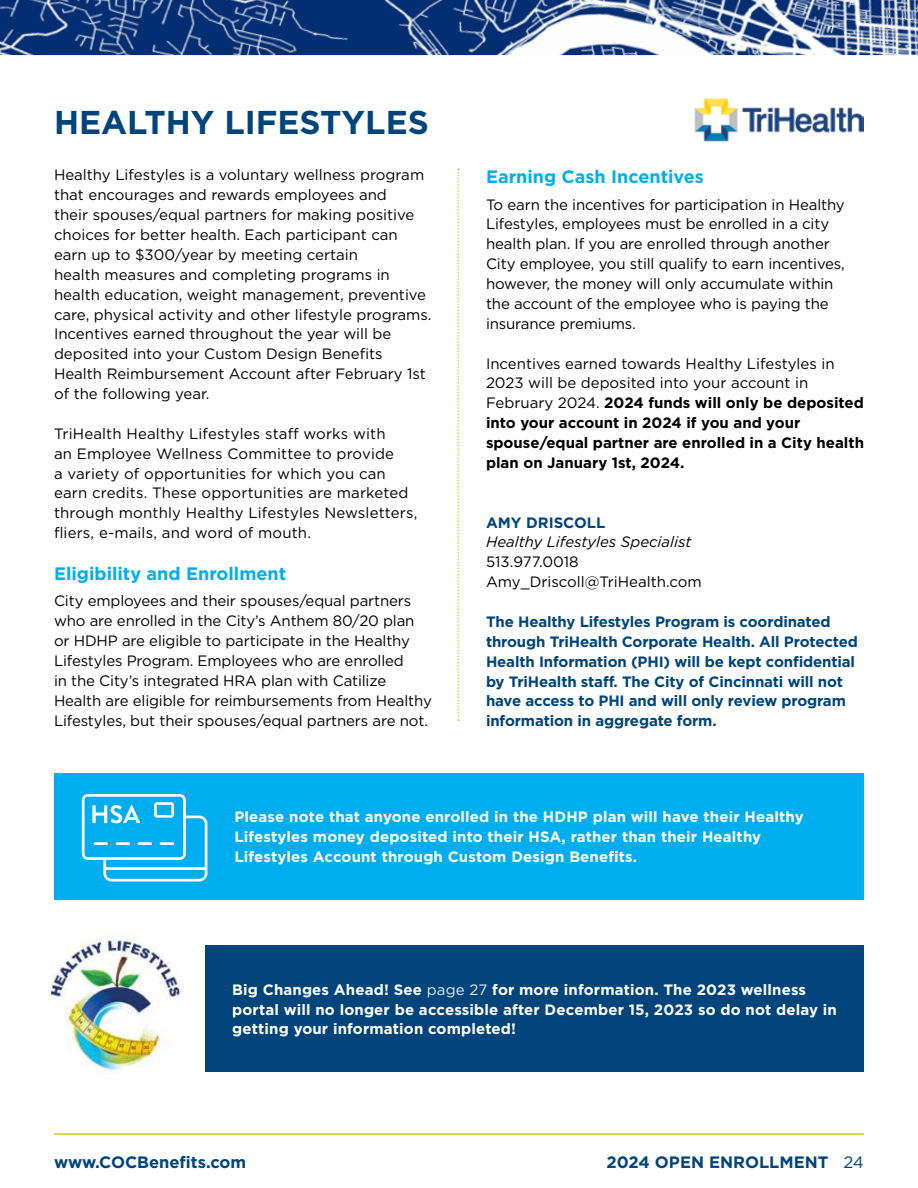
<style>
.page{position:relative;width:918px;height:1188px;background:#fff}
.page>*{position:absolute;margin:0;border:0;box-sizing:border-box;transform-origin:0 0}
.t1{font:700 33px "Gotham";color:#00447c}
.t2{font:700 18px "Gotham";color:#00aeef}
.t3{font:700 16.5px "Gotham";color:#00447c}
.t4{font:15px/19.8px "Gotham";letter-spacing:-.01em;color:#000}
.t5{font:700 15px/19.8px "Gotham";letter-spacing:.01em;color:#fff}
.t6{font:700 15px/20px "Gotham";letter-spacing:-.01em;color:#00447c}
.t7{font:15px/20px "Gotham";letter-spacing:.01em;color:#000}
.t8{font:700 15px/19.8px "Gotham";color:#000}
.t9{font:italic 15px "Gotham";color:#000}
.s1{font-weight:400}
.s2{font-weight:400;color:#ebeef5}
</style>
<div class="page">
<hr style="left:54px;top:1133px;width:810px;height:2px;background:#c2cd23">
<img style="left:0;top:0;width:918px;height:55px">
<svg style="left:458px;top:168px;width:1px;height:553px"></svg>
<div style="left:54px;top:773px;width:810px;height:126px;background:#00aeef"></div>
<img style="left:695px;top:98px;width:169px;height:44px">
<svg style="left:82px;top:794px;width:125px;height:88px"></svg>
<div style="left:205px;top:945px;width:659px;height:127px;background:#00447c"></div>
<img style="left:52px;top:935px;width:129px;height:139px">
<h1 class="t1" style="left:54px;top:101px;width:376px">HEALTHY LIFESTYLES</h1>
<p class="t4" style="left:54px;top:165px;width:379px">Healthy Lifestyles is a voluntary wellness program that encourages and rewards employees and<br>their spouses/equal partners for making positive choices for better health. Each participant can earn up to $300/year by meeting certain<br>health measures and completing programs in health education, weight management, preventive care, physical activity and other lifestyle programs.<br>Incentives earned throughout the year will be deposited into your Custom Design Benefits Health Reimbursement Account after February 1st of the following year.</p>
<p class="t7" style="left:54px;top:423px;width:365px">TriHealth Healthy Lifestyles staff works with<br>an Employee Wellness Committee to provide<br>a variety of opportunities for which you can earn credits. These opportunities are marketed through monthly Healthy Lifestyles Newsletters, fliers, e-mails, and word of mouth.</p>
<p class="t2" style="left:54px;top:561px;width:234px">Eligibility and Enrollment</p>
<p class="t4" style="left:54px;top:591px;width:379px">City employees and their spouses/equal partners who are enrolled in the City’s Anthem 80/20 plan or HDHP are eligible to participate in the Healthy Lifestyles Program. Employees who are enrolled<br>in the City’s integrated HRA plan with Catilize Health are eligible for reimbursements from Healthy Lifestyles, but their spouses/equal partners are not.</p>
<p class="t2" style="left:486px;top:165px;width:219px">Earning Cash Incentives</p>
<p class="t4" style="left:486px;top:194px;width:360px">To earn the incentives for participation in Healthy Lifestyles, employees must be enrolled in a city health plan. If you are enrolled through another City employee, you still qualify to earn incentives, however, the money will only accumulate within the account of the employee who is paying the insurance premiums.</p>
<p class="t8" style="left:486px;top:353px;width:380px"><span class="s1">Incentives earned towards Healthy Lifestyles in 2023 will be deposited into your account in February 2024.</span> 2024 funds will only be deposited into your account in 2024 if you and your spouse/equal partner are enrolled in a City health plan on January 1st, 2024.</p>
<p class="t6" style="left:486px;top:512px;width:121px">AMY DRISCOLL</p>
<p class="t9" style="left:486px;top:532px;width:207px">Healthy Lifestyles Specialist</p>
<p class="t4" style="left:486px;top:552px;width:217px">513.977.0018<br>Amy_Driscoll@TriHealth.com</p>
<p class="t6" style="left:486px;top:612px;width:373px">The Healthy Lifestyles Program is coordinated through TriHealth Corporate Health. All Protected Health Information (PHI) will be kept confidential by TriHealth staff. The City of Cincinnati will not have access to PHI and will only review program information in aggregate form.</p>
<p class="t5" style="left:234px;top:807px;width:571px">Please note that anyone enrolled in the HDHP plan will have their Healthy<br>Lifestyles money deposited into their HSA, rather than their Healthy<br>Lifestyles Account through Custom Design Benefits.</p>
<p class="t5" style="left:232px;top:979px;width:606px">Big Changes Ahead! See <span class="s2">page 27</span> for more information. The 2023 wellness portal will no longer be accessible after December 15, 2023 so do not delay in getting your information completed!</p>
<p class="t3" style="left:54px;top:1151px;width:194px">www.COCBenefits.com</p>
<p class="t3" style="left:606px;top:1152px;width:259px">2024 OPEN ENROLLMENT <span class="s1">24</span></p>
</div>
